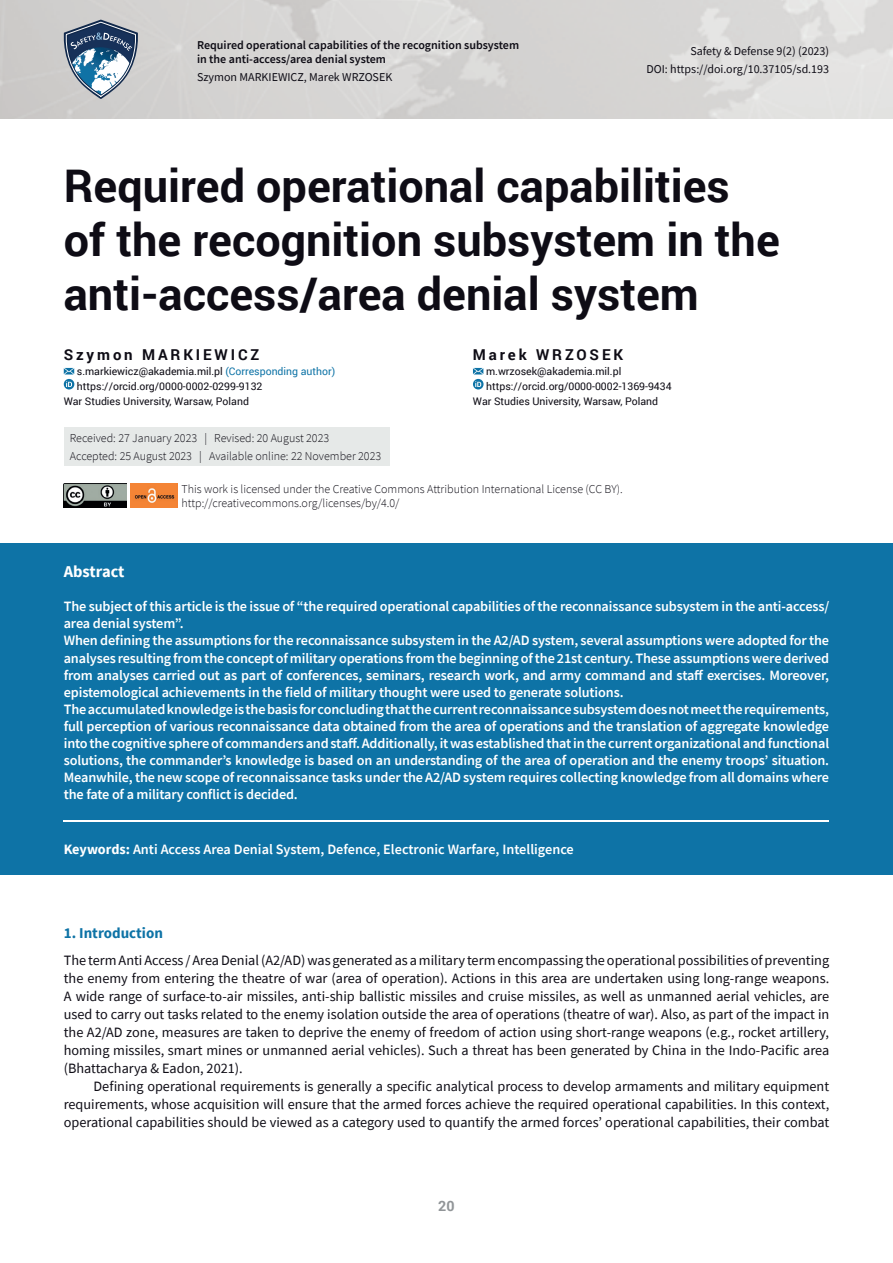
<style>
.page{position:relative;width:893px;height:1263px;background:#fff}
.page>*{position:absolute;margin:0;border:0;box-sizing:border-box;transform-origin:0 0}
.t1{font:700 45px/54px "Roboto";color:#0e0c15}
.t2{font:700 16.5px "Source Sans Pro";letter-spacing:-.005em;color:#fff}
.t3{font:700 15px "Roboto";letter-spacing:.19em;color:#0e0c15}
.t4{font:700 15px "Source Sans Pro";color:#0e73a6}
.t5{font:600 14.25px/17.1px "Source Sans Pro";letter-spacing:-.01em;color:#fff}
.t6{font:14.25px/18px "Source Sans Pro";color:#0e0c15;text-align:justify}
.t7{font:700 14.25px "Roboto";color:#919598}
.t8{font:300 12px/18px "Source Sans Pro";color:#0e0c15}
.t9{font:600 12px/14.4px "Source Sans Pro";color:#0e0c15}
.t10{font:12px/18px "Source Sans Pro";color:#0e0c15;text-align:right}
.t11{font:10.5px "Roboto";color:#0e0c15}
.s1{color:#0e73a6}
.s2{font-weight:700}
</style>
<div class="page">
<svg style="left:64px;top:20px;width:74px;height:79px;background:#8093a7"></svg>
<svg style="left:64px;top:368px;width:10px;height:6px"></svg>
<div style="left:64px;top:379px;width:10px;height:10px;background:#0e73a6;border-radius:50%"></div>
<svg style="left:66px;top:381px;width:6px;height:6px"></svg>
<div style="left:0;top:543px;width:893px;height:332px;background:#0e73a6"></div>
<div style="left:64px;top:428px;width:325px;height:38px;background:#e6e9e8"></div>
<img style="left:64px;top:484px;width:62px;height:24px">
<img style="left:130px;top:484px;width:48px;height:24px">
<hr style="left:64px;top:821px;width:765px;height:1px;background:#fff">
<svg style="left:473px;top:368px;width:10px;height:6px"></svg>
<svg style="left:473px;top:379px;width:11px;height:10px"></svg>
<svg style="left:475px;top:381px;width:6px;height:6px"></svg>
<p class="t9" style="left:197px;top:37px;width:324px">Required operational capabilities of the recognition subsystem in the anti-access/area denial system</p>
<p class="t10" style="left:197px;top:68px;width:197px">Szymon MARKIEWICZ, Marek WRZOSEK</p>
<p class="t10" style="left:646px;top:42px;width:184px">Safety &amp; Defense 9(2) (2023)<br>DOI: https://doi.org/10.37105/sd.193</p>
<h1 class="t1" style="left:64px;top:158px;width:717px">Required operational capabilities of the recognition subsystem in the anti-access/area denial system</h1>
<p class="t3" style="left:64px;top:344px;width:197px">Szymon MARKIEWICZ</p>
<p class="t11" style="left:77px;top:363px;width:260px">s.markiewicz@akademia.mil.pl <span class="s1">(Corresponding author)</span></p>
<p class="t11" style="left:77px;top:378px;width:187px">https://orcid.org/0000-0002-0299-9132</p>
<p class="t11" style="left:64px;top:393px;width:187px">War Studies University, Warsaw, Poland</p>
<p class="t3" style="left:473px;top:344px;width:152px">Marek WRZOSEK</p>
<p class="t11" style="left:486px;top:363px;width:137px">m.wrzosek@akademia.mil.pl</p>
<p class="t11" style="left:486px;top:378px;width:187px">https://orcid.org/0000-0002-1369-9434</p>
<p class="t11" style="left:473px;top:393px;width:187px">War Studies University, Warsaw, Poland</p>
<p class="t8" style="left:70px;top:429px;width:313px">Received: 27 January 2023 | Revised: 20 August 2023<br>Accepted: 25 August 2023 | Available online: 22 November 2023</p>
<p class="t8" style="left:182px;top:482px;width:443px;line-height:14.4px">This work is licensed under the Creative Commons Attribution International License (CC BY). http://creativecommons.org/licenses/by/4.0/</p>
<p class="t2" style="left:64px;top:560px;width:62px">Abstract</p>
<p class="t5" style="left:64px;top:598px;width:767px">The subject of this article is the issue of “the required operational capabilities of the reconnaissance subsystem in the anti-access/ area denial system”.<br>When defining the assumptions for the reconnaissance subsystem in the A2/AD system, several assumptions were adopted for the analyses resulting from the concept of military operations from the beginning of the 21st century. These assumptions were derived from analyses carried out as part of conferences, seminars, research work, and army command and staff exercises. Moreover, epistemological achievements in the field of military thought were used to generate solutions.<br>The accumulated knowledge is the basis for concluding that the current reconnaissance subsystem does not meet the requirements, full perception of various reconnaissance data obtained from the area of operations and the translation of aggregate knowledge into the cognitive sphere of commanders and staff. Additionally, it was established that in the current organizational and functional solutions, the commander’s knowledge is based on an understanding of the area of operation and the enemy troops’ situation.<br>Meanwhile, the new scope of reconnaissance tasks under the A2/AD system requires collecting knowledge from all domains where the fate of a military conflict is decided.</p>
<p class="t5" style="left:64px;top:841px;width:512px"><span class="s2">Keywords:</span> Anti Access Area Denial System, Defence, Electronic Warfare, Intelligence</p>
<p class="t4" style="left:64px;top:923px;width:101px">1. Introduction</p>
<p class="t6" style="left:64px;top:951px;width:767px">The term Anti Access / Area Denial (A2/AD) was generated as a military term encompassing the operational possibilities of preventing the enemy from entering the theatre of war (area of operation). Actions in this area are undertaken using long-range weapons.<br>A wide range of surface-to-air missiles, anti-ship ballistic missiles and cruise missiles, as well as unmanned aerial vehicles, are used to carry out tasks related to the enemy isolation outside the area of operations (theatre of war). Also, as part of the impact in the A2/AD zone, measures are taken to deprive the enemy of freedom of action using short-range weapons (e.g., rocket artillery, homing missiles, smart mines or unmanned aerial vehicles). Such a threat has been generated by China in the Indo-Pacific area (Bhattacharya &amp; Eadon, 2021).</p>
<p class="t6" style="left:64px;top:1077px;width:767px;text-indent:30px">Defining operational requirements is generally a specific analytical process to develop armaments and military equipment requirements, whose acquisition will ensure that the armed forces achieve the required operational capabilities. In this context, operational capabilities should be viewed as a category used to quantify the armed forces’ operational capabilities, their combat</p>
<p class="t7" style="left:438px;top:1196px;width:18px">20</p>
</div>
